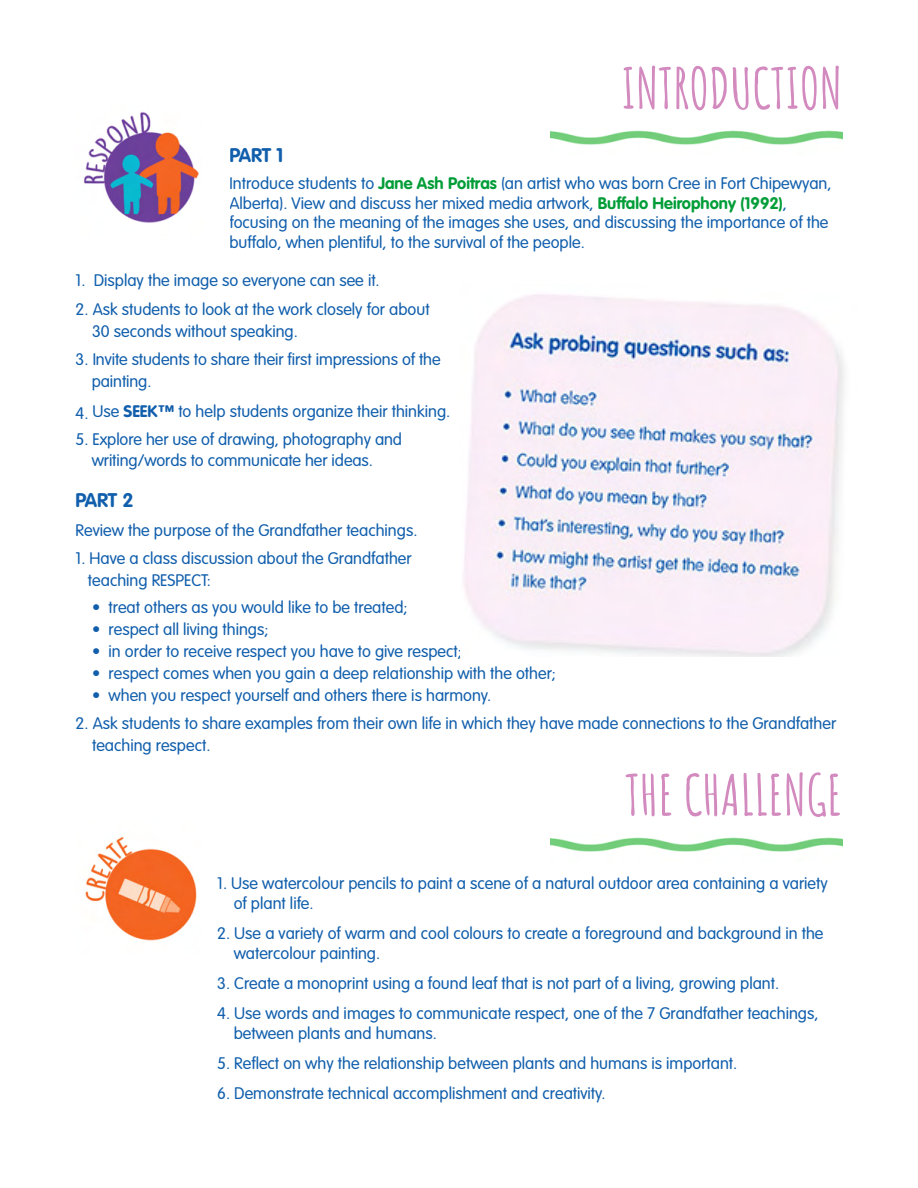
<style>
.page{position:relative;width:918px;height:1188px;background:#fff}
.page>*{position:absolute;margin:0;border:0;box-sizing:border-box;transform-origin:0 0}
.t1{font:700 55.5px "Amatic SC";color:#d38abf}
.t2{font:700 19.5px "VAG Rounded";letter-spacing:-.02em;color:#105eac}
.t3{font:300 16.5px/19.5px "VAG Rounded";color:#105eac}
.s1{font-weight:700;color:#009d37}
.s2{font-weight:700}
</style>
<div class="page">
<img style="left:463px;top:294px;width:381px;height:363px">
<img style="left:551px;top:130px;width:291px;height:15px">
<img style="left:85px;top:836px;width:112px;height:105px">
<img style="left:83px;top:112px;width:116px;height:111px">
<img style="left:551px;top:837px;width:291px;height:15px">
<p class="t1" style="left:622px;top:52px;width:222px">INTRODUCTION</p>
<p class="t2" style="left:229px;top:147px;width:55px">PART 1</p>
<p class="t3" style="left:229px;top:175px;width:604px">Introduce students to <span class="s1">Jane Ash Poitras</span> (an artist who was born Cree in Fort Chipewyan,<br>Alberta). View and discuss her mixed media artwork, <span class="s1">Buffalo Heirophony (1992)</span>,</p>
<p class="t3" style="left:229px;top:214px;width:601px">focusing on the meaning of the images she uses, and discussing the importance of the buffalo, when plentiful, to the survival of the people.</p>
<p class="t3" style="left:76px;top:272px;width:306px">1. Display the image so everyone can see it.</p>
<p class="t3" style="left:76px;top:301px;width:356px">2. Ask students to look at the work closely for about</p>
<p class="t3" style="left:92px;top:322px;width:207px">30 seconds without speaking.</p>
<p class="t3" style="left:76px;top:351px;width:367px">3. Invite students to share their first impressions of the</p>
<p class="t3" style="left:92px;top:373px;width:61px">painting.</p>
<p class="t3" style="left:76px;top:402px;width:376px">4. Use <span class="s2">SEEK™</span> to help students organize their thinking.</p>
<p class="t3" style="left:76px;top:430px;width:328px">5. Explore her use of drawing, photography and</p>
<p class="t3" style="left:92px;top:452px;width:283px">writing/words to communicate her ideas.</p>
<p class="t2" style="left:76px;top:492px;width:59px">PART 2</p>
<p class="t3" style="left:76px;top:521px;width:343px">Review the purpose of the Grandfather teachings.</p>
<p class="t3" style="left:76px;top:550px;width:338px">1. Have a class discussion about the Grandfather</p>
<p class="t3" style="left:88px;top:572px;width:124px">teaching RESPECT:</p>
<p class="t3" style="left:92px;top:599px;width:317px">• treat others as you would like to be treated;</p>
<p class="t3" style="left:92px;top:621px;width:178px">• respect all living things;</p>
<p class="t3" style="left:92px;top:643px;width:371px">• in order to receive respect you have to give respect;</p>
<p class="t3" style="left:92px;top:664px;width:465px">• respect comes when you gain a deep relationship with the other;</p>
<p class="t3" style="left:92px;top:686px;width:401px">• when you respect yourself and others there is harmony.</p>
<p class="t3" style="left:76px;top:715px;width:762px">2. Ask students to share examples from their own life in which they have made connections to the Grandfather</p>
<p class="t3" style="left:92px;top:737px;width:120px">teaching respect.</p>
<p class="t1" style="left:625px;top:759px;width:218px">THE CHALLENGE</p>
<p class="t3" style="left:217px;top:875px;width:612px">1. Use watercolour pencils to paint a scene of a natural outdoor area containing a variety</p>
<p class="t3" style="left:234px;top:895px;width:81px">of plant life.</p>
<p class="t3" style="left:217px;top:925px;width:608px">2. Use a variety of warm and cool colours to create a foreground and background in the</p>
<p class="t3" style="left:234px;top:944px;width:148px">watercolour painting.</p>
<p class="t3" style="left:217px;top:975px;width:564px">3. Create a monoprint using a found leaf that is not part of a living, growing plant.</p>
<p class="t3" style="left:217px;top:1005px;width:603px">4. Use words and images to communicate respect, one of the 7 Grandfather teachings,</p>
<p class="t3" style="left:234px;top:1024px;width:205px">between plants and humans.</p>
<p class="t3" style="left:217px;top:1055px;width:522px">5. Reflect on why the relationship between plants and humans is important.</p>
<p class="t3" style="left:217px;top:1085px;width:390px">6. Demonstrate technical accomplishment and creativity.</p>
</div>
